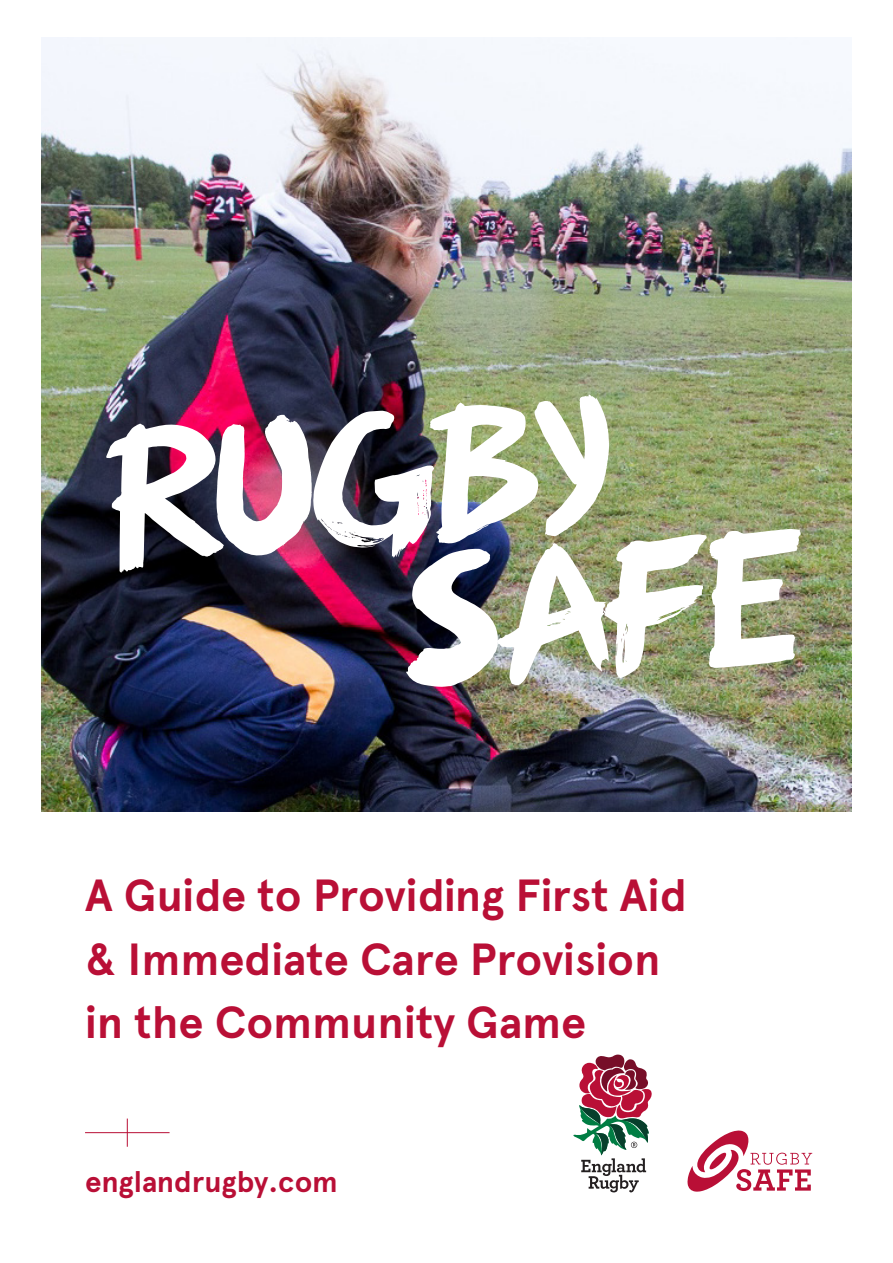
<style>
.page{position:relative;width:893px;height:1263px;background:#fff}
.page>*{position:absolute;margin:0;border:0;box-sizing:border-box;transform-origin:0 0}
.t1{font:700 185.85px/144.8px "Unify";color:#fff}
.main_table_text{font:700 45px/63.4px "Apercu";color:#b90f36}
.t2{font:700 29.55px "Apercu";letter-spacing:-.005em;color:#b90f36}
</style>
<div class="page">
<img style="left:41px;top:38px;width:811px;height:774px">
<svg style="left:687px;top:1130px;width:125px;height:62px"></svg>
<svg style="left:573px;top:1054px;width:79px;height:138px"></svg>
<hr style="left:85px;top:1132px;width:85px;height:1px;background:#b90f36">
<svg style="left:127px;top:1118px;width:1px;height:29px"></svg>
<p class="t1" style="left:385px;top:421px;width:411px;text-indent:-284px;rotate:-4deg">RUGBY<br>SAFE</p>
<p class="main_table_text" style="left:85px;top:864px;width:603px">A Guide to Providing First Aid &amp; Immediate Care Provision in the Community Game</p>
<p class="t2" style="left:85px;top:1163px;width:254px">englandrugby.com</p>
</div>
